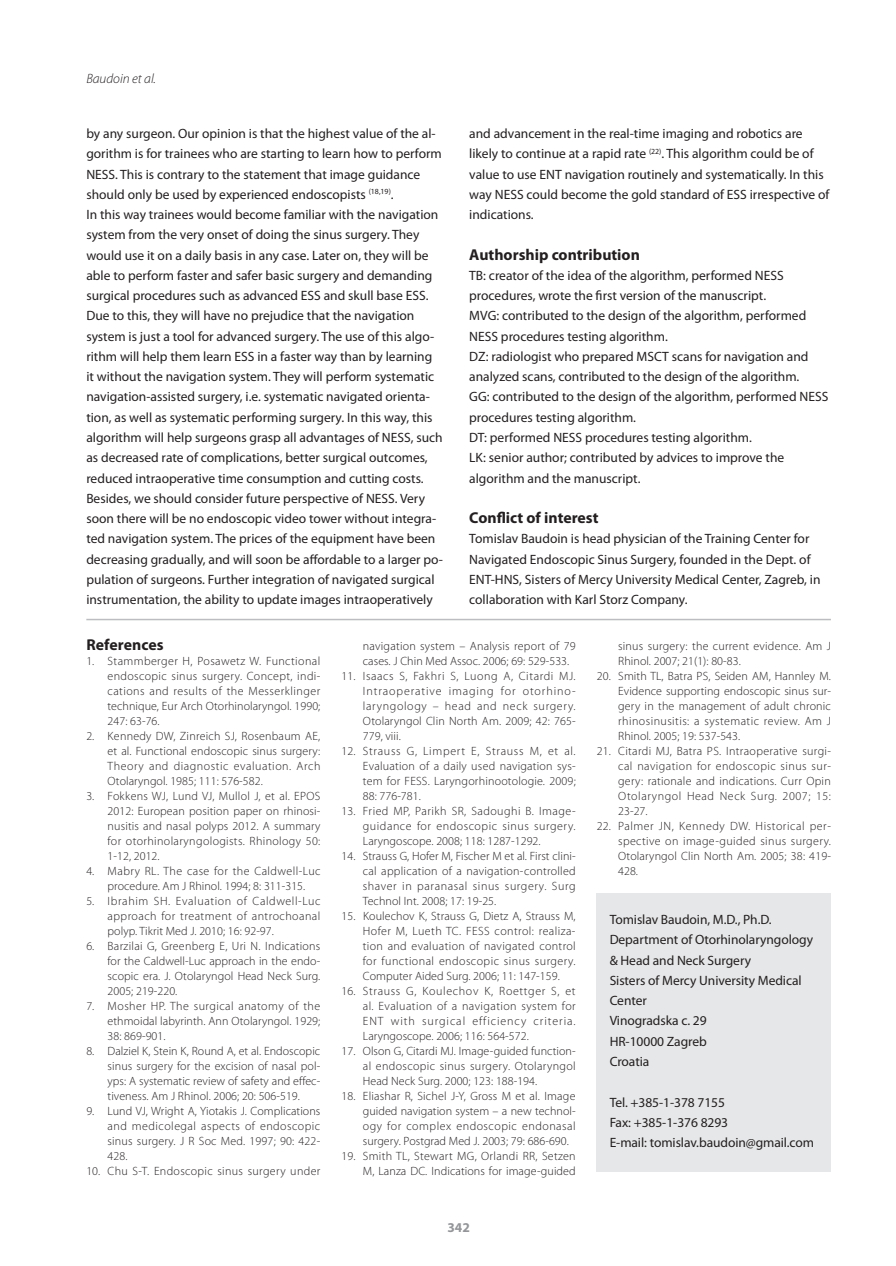
<style>
.page{position:relative;width:896px;height:1266px;background:#fff}
.page>*{position:absolute;margin:0;border:0;box-sizing:border-box;transform-origin:0 0}
.t1{font:700 15.75px "Myriad Pro";color:#231f20}
.t2{font:13.5px/20.2px "Myriad Pro";color:#231f20}
.t3{font:italic 300 13.5px "Myriad Pro";color:#231f20}
.t4{font:700 13.5px "Myriad Pro";color:#939598}
.t5{font:300 12px/15px "Myriad Pro";letter-spacing:.015em;color:#231f20;text-align:justify}
</style>
<div class="page">
<div style="left:597px;top:893px;width:233px;height:278px;background:#e6e7e8"></div>
<hr style="left:86px;top:618px;width:744px;height:2px;background:#bbbdc0">
<p class="t3" style="left:86px;top:74px;width:71px">Baudoin et al.</p>
<p class="t2" style="left:86px;top:125px;width:358px">by any surgeon. Our opinion is that the highest value of the al&shy;gorithm is for trainees who are starting to learn how to perform NESS. This is contrary to the statement that image guidance should only be used by experienced endoscopists <sup>(18,19)</sup>.<br>In this way trainees would become familiar with the navigation system from the very onset of doing the sinus surgery. They would use it on a daily basis in any case. Later on, they will be able to perform faster and safer basic surgery and demanding surgical procedures such as advanced ESS and skull base ESS.<br>Due to this, they will have no prejudice that the navigation system is just a tool for advanced surgery. The use of this algo&shy;rithm will help them learn ESS in a faster way than by learning it without the navigation system. They will perform systematic navigation-assisted surgery, i.e. systematic navigated orienta&shy;tion, as well as systematic performing surgery. In this way, this algorithm will help surgeons grasp all advantages of NESS, such as decreased rate of complications, better surgical outcomes, reduced intraoperative time consumption and cutting costs.<br>Besides, we should consider future perspective of NESS. Very soon there will be no endoscopic video tower without integra&shy;ted navigation system. The prices of the equipment have been decreasing gradually, and will soon be affordable to a larger po&shy;pulation of surgeons. Further integration of navigated surgical instrumentation, the ability to update images intraoperatively</p>
<p class="t2" style="left:469px;top:125px;width:361px">and advancement in the real-time imaging and robotics are likely to continue at a rapid rate <sup>(22)</sup>. This algorithm could be of value to use ENT navigation routinely and systematically. In this way NESS could become the gold standard of ESS irrespective of indications.</p>
<h1 class="t1" style="left:469px;top:248px;width:172px">Authorship contribution</h1>
<p class="t2" style="left:469px;top:266px;width:360px">TB: creator of the idea of the algorithm, performed NESS procedures, wrote the first version of the manuscript.<br>MVG: contributed to the design of the algorithm, performed NESS procedures testing algorithm.<br>DZ: radiologist who prepared MSCT scans for navigation and analyzed scans, contributed to the design of the algorithm.<br>GG: contributed to the design of the algorithm, performed NESS procedures testing algorithm.<br>DT: performed NESS procedures testing algorithm.<br>LK: senior author; contributed by advices to improve the algorithm and the manuscript.</p>
<h1 class="t1" style="left:469px;top:512px;width:131px">Conflict of interest</h1>
<p class="t2" style="left:469px;top:530px;width:353px">Tomislav Baudoin is head physician of the Training Center for Navigated Endoscopic Sinus Surgery, founded in the Dept. of ENT-HNS, Sisters of Mercy University Medical Center, Zagreb, in collaboration with Karl Storz Company.</p>
<h1 class="t1" style="left:86px;top:638px;width:79px">References</h1>
<p class="t5" style="left:108px;top:654px;width:214px;text-indent:-21px">1. Stammberger H, Posawetz W. Functional endoscopic sinus surgery. Concept, indi&shy;cations and results of the Messerklinger technique, Eur Arch Otorhinolaryngol. 1990; 247: 63-76.</p>
<p class="t5" style="left:108px;top:729px;width:214px;text-indent:-21px">2. Kennedy DW, Zinreich SJ, Rosenbaum AE, et al. Functional endoscopic sinus surgery:<br>Theory and diagnostic evaluation. Arch Otolaryngol. 1985; 111: 576-582.</p>
<p class="t5" style="left:108px;top:789px;width:214px;text-indent:-21px">3. Fokkens WJ, Lund VJ, Mullol J, et al. EPOS 2012: European position paper on rhinosi&shy;nusitis and nasal polyps 2012. A summary for otorhinolaryngologists. Rhinology 50:<br>1-12, 2012.</p>
<p class="t5" style="left:86px;top:864px;width:236px;text-align:center">4. Mabry RL. The case for the Caldwell-Luc procedure. Am J Rhinol. 1994; 8: 311-315.</p>
<p class="t5" style="left:108px;top:894px;width:214px;text-indent:-21px">5. Ibrahim SH. Evaluation of Caldwell-Luc approach for treatment of antrochoanal polyp. Tikrit Med J. 2010; 16: 92-97.</p>
<p class="t5" style="left:108px;top:939px;width:214px;text-indent:-21px">6. Barzilai G, Greenberg E, Uri N. Indications for the Caldwell-Luc approach in the endo&shy;scopic era. J. Otolaryngol Head Neck Surg.<br>2005; 219-220.</p>
<p class="t5" style="left:108px;top:999px;width:214px;text-indent:-21px">7. Mosher HP. The surgical anatomy of the ethmoidal labyrinth. Ann Otolaryngol. 1929; 38: 869-901.</p>
<p class="t5" style="left:108px;top:1044px;width:214px;text-indent:-21px">8. Dalziel K, Stein K, Round A, et al. Endoscopic sinus surgery for the excision of nasal pol&shy;yps: A systematic review of safety and effec&shy;tiveness. Am J Rhinol. 2006; 20: 506-519.</p>
<p class="t5" style="left:108px;top:1104px;width:214px;text-indent:-21px">9. Lund VJ, Wright A, Yiotakis J. Complications and medicolegal aspects of endoscopic sinus surgery. J R Soc Med. 1997; 90: 422- 428.</p>
<p class="t5" style="left:86px;top:1164px;width:235px">10. Chu S-T. Endoscopic sinus surgery under</p>
<p class="t5" style="left:363px;top:639px;width:214px">navigation system – Analysis report of 79 cases. J Chin Med Assoc. 2006; 69: 529-533.</p>
<p class="t5" style="left:363px;top:669px;width:214px;text-indent:-21px">11. Isaacs S, Fakhri S, Luong A, Citardi MJ.<br>Intraoperative imaging for otorhino&shy;laryngology – head and neck surgery.<br>Otolaryngol Clin North Am. 2009; 42: 765- 779, viii.</p>
<p class="t5" style="left:363px;top:744px;width:214px;text-indent:-21px">12. Strauss G, Limpert E, Strauss M, et al.<br>Evaluation of a daily used navigation sys&shy;tem for FESS. Laryngorhinootologie. 2009; 88: 776-781.</p>
<p class="t5" style="left:363px;top:804px;width:214px;text-indent:-21px">13. Fried MP, Parikh SR, Sadoughi B. Image&shy;guidance for endoscopic sinus surgery.<br>Laryngoscope. 2008; 118: 1287-1292.</p>
<p class="t5" style="left:363px;top:849px;width:214px;text-indent:-21px">14. Strauss G, Hofer M, Fischer M et al. First clini&shy;cal application of a navigation-controlled shaver in paranasal sinus surgery. Surg Technol Int. 2008; 17: 19-25.</p>
<p class="t5" style="left:363px;top:909px;width:214px;text-indent:-21px">15. Koulechov K, Strauss G, Dietz A, Strauss M, Hofer M, Lueth TC. FESS control: realiza&shy;tion and evaluation of navigated control for functional endoscopic sinus surgery.<br>Computer Aided Surg. 2006; 11: 147-159.</p>
<p class="t5" style="left:363px;top:984px;width:214px;text-indent:-21px">16. Strauss G, Koulechov K, Roettger S, et al. Evaluation of a navigation system for ENT with surgical efficiency criteria.<br>Laryngoscope. 2006; 116: 564-572.</p>
<p class="t5" style="left:363px;top:1044px;width:214px;text-indent:-21px">17. Olson G, Citardi MJ. Image-guided function&shy;al endoscopic sinus surgery. Otolaryngol Head Neck Surg. 2000; 123: 188-194.</p>
<p class="t5" style="left:363px;top:1089px;width:214px;text-indent:-21px">18. Eliashar R, Sichel J-Y, Gross M et al. Image guided navigation system – a new technol&shy;ogy for complex endoscopic endonasal surgery. Postgrad Med J. 2003; 79: 686-690.</p>
<p class="t5" style="left:341px;top:1149px;width:235px;text-align:right">19. Smith TL, Stewart MG, Orlandi RR, Setzen<br>M, Lanza DC. Indications for image-guided</p>
<p class="t4" style="left:447px;top:1222px;width:24px">342</p>
<p class="t5" style="left:618px;top:639px;width:214px">sinus surgery: the current evidence. Am J<br>Rhinol. 2007; 21(1): 80-83.</p>
<p class="t5" style="left:618px;top:669px;width:214px;text-indent:-21px">20. Smith TL, Batra PS, Seiden AM, Hannley M.<br>Evidence supporting endoscopic sinus sur&shy;gery in the management of adult chronic rhinosinusitis: a systematic review. Am J Rhinol. 2005; 19: 537-543.</p>
<p class="t5" style="left:618px;top:744px;width:214px;text-indent:-21px">21. Citardi MJ, Batra PS. Intraoperative surgi&shy;cal navigation for endoscopic sinus sur&shy;gery: rationale and indications. Curr Opin Otolaryngol Head Neck Surg. 2007; 15:<br>23-27.</p>
<p class="t5" style="left:618px;top:819px;width:214px;text-indent:-21px">22. Palmer JN, Kennedy DW. Historical per&shy;spective on image-guided sinus surgery.<br>Otolaryngol Clin North Am. 2005; 38: 419- 428.</p>
<p class="t2" style="left:609px;top:910px;width:205px">Tomislav Baudoin, M.D., Ph.D.<br>Department of Otorhinolaryngology &amp; Head and Neck Surgery<br>Sisters of Mercy University Medical<br>Center<br>Vinogradska c. 29<br>HR-10000 Zagreb<br>Croatia</p>
<p class="t2" style="left:609px;top:1093px;width:206px">Tel. +385-1-378 7155<br>Fax: +385-1-376 8293<br>E-mail: tomislav.baudoin@gmail.com</p>
</div>
